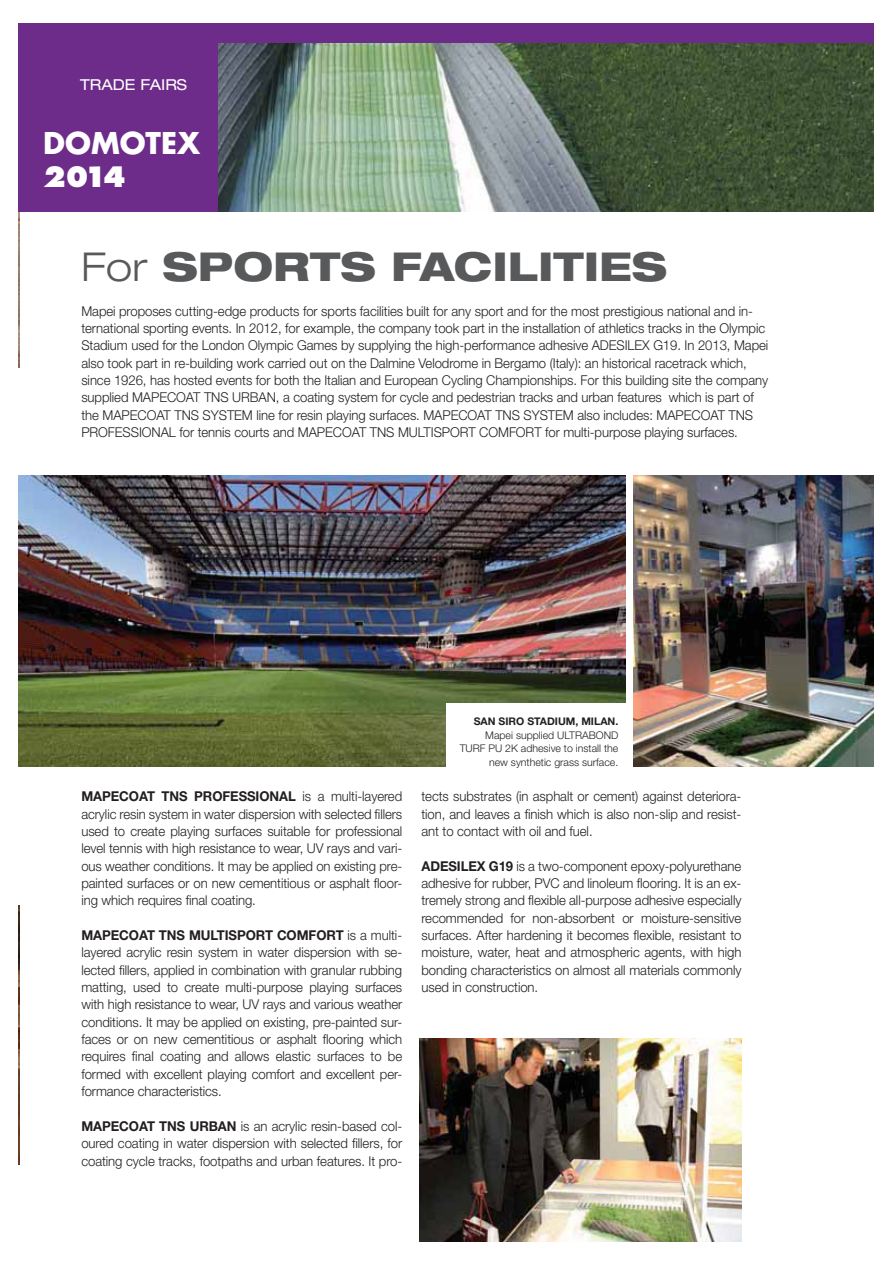
<style>
.page{position:relative;width:893px;height:1263px;background:#fff}
.page>*{position:absolute;margin:0;border:0;box-sizing:border-box;transform-origin:0 0}
.t1{font:800 expanded 39.75px "Helvetica Neue LT Std";color:#58595b}
.t2{font:700 29.25px "Futura Std";color:#fff}
.t3{font:800 27.3px "Futura Std";color:#fff}
.t4{font:expanded 15.15px "Helvetica Neue LT Std";color:#fff}
.t5{font:300 13.5px/17.4px "Helvetica Neue LT Std";letter-spacing:-.005em;color:#231f20;text-align:justify}
.t6{font:300 10.5px/13.6px "Helvetica Neue LT Std";color:#231f20;text-align:right}
.t7{font:700 10.5px "Helvetica Neue LT Std";color:#231f20}
.s1{font-weight:300}
.s2{font-weight:700}
</style>
<div class="page">
<img style="left:218px;top:42px;width:655px;height:170px">
<img style="left:18px;top:212px;width:1px;height:156px">
<img style="left:18px;top:905px;width:1px;height:259px">
<img style="left:420px;top:1039px;width:321px;height:202px">
<img style="left:633px;top:476px;width:240px;height:291px">
<img style="left:18px;top:476px;width:607px;height:291px">
<div style="left:446px;top:704px;width:181px;height:80px;background:#fff"></div>
<div style="left:18px;top:23px;width:855px;height:19px;background:#6e2c8a"></div>
<div style="left:18px;top:23px;width:200px;height:189px;background:#6e2c8a"></div>
<p class="t4" style="left:80px;top:79px;width:108px">TRADE FAIRS</p>
<h2 class="t2" style="left:43px;top:127px;width:159px">DOMOTEX</h2>
<h3 class="t3" style="left:43px;top:162px;width:84px">2014</h3>
<h1 class="t1" style="left:81px;top:252px;width:587px"><span class="s1">For</span> SPORTS FACILITIES</h1>
<p class="t5" style="left:81px;top:304px;width:688px;text-align:left">Mapei proposes cutting-edge products for sports facilities built for any sport and for the most prestigious national and in&shy;ternational sporting events. In 2012, for example, the company took part in the installation of athletics tracks in the Olympic Stadium used for the London Olympic Games by supplying the high-performance adhesive ADESILEX G19. In 2013, Mapei also took part in re-building work carried out on the Dalmine Velodrome in Bergamo (Italy): an historical racetrack which, since 1926, has hosted events for both the Italian and European Cycling Championships. For this building site the company supplied MAPECOAT TNS URBAN, a coating system for cycle and pedestrian tracks and urban features which is part of the MAPECOAT TNS SYSTEM line for resin playing surfaces. MAPECOAT TNS SYSTEM also includes: MAPECOAT TNS PROFESSIONAL for tennis courts and MAPECOAT TNS MULTISPORT COMFORT for multi-purpose playing surfaces.</p>
<p class="t5" style="left:81px;top:789px;width:322px"><span class="s2">MAPECOAT TNS PROFESSIONAL</span> is a multi-layered acrylic resin system in water dispersion with selected fillers used to create playing surfaces suitable for professional level tennis with high resistance to wear, UV rays and vari&shy;ous weather conditions. It may be applied on existing pre&shy;painted surfaces or on new cementitious or asphalt floor&shy;ing which requires final coating.</p>
<p class="t5" style="left:81px;top:928px;width:322px"><span class="s2">MAPECOAT TNS MULTISPORT COMFORT</span> is a multi&shy;layered acrylic resin system in water dispersion with se&shy;lected fillers, applied in combination with granular rubbing matting, used to create multi-purpose playing surfaces with high resistance to wear, UV rays and various weather conditions. It may be applied on existing, pre-painted sur&shy;faces or on new cementitious or asphalt flooring which requires final coating and allows elastic surfaces to be formed with excellent playing comfort and excellent per&shy;formance characteristics.</p>
<p class="t5" style="left:81px;top:1119px;width:322px"><span class="s2">MAPECOAT TNS URBAN</span> is an acrylic resin-based col&shy;oured coating in water dispersion with selected fillers, for coating cycle tracks, footpaths and urban features. It pro-</p>
<p class="t7" style="left:474px;top:718px;width:146px">SAN SIRO STADIUM, MILAN.</p>
<p class="t6" style="left:459px;top:730px;width:160px">Mapei supplied ULTRABOND<br>TURF PU 2K adhesive to install the new synthetic grass surface.</p>
<p class="t5" style="left:421px;top:789px;width:321px">tects substrates (in asphalt or cement) against deteriora&shy;tion, and leaves a finish which is also non-slip and resist&shy;ant to contact with oil and fuel.</p>
<p class="t5" style="left:421px;top:859px;width:321px"><span class="s2">ADESILEX G19</span> is a two-component epoxy-polyurethane adhesive for rubber, PVC and linoleum flooring. It is an ex&shy;tremely strong and flexible all-purpose adhesive especially recommended for non-absorbent or moisture-sensitive surfaces. After hardening it becomes flexible, resistant to moisture, water, heat and atmospheric agents, with high bonding characteristics on almost all materials commonly used in construction.</p>
</div>
